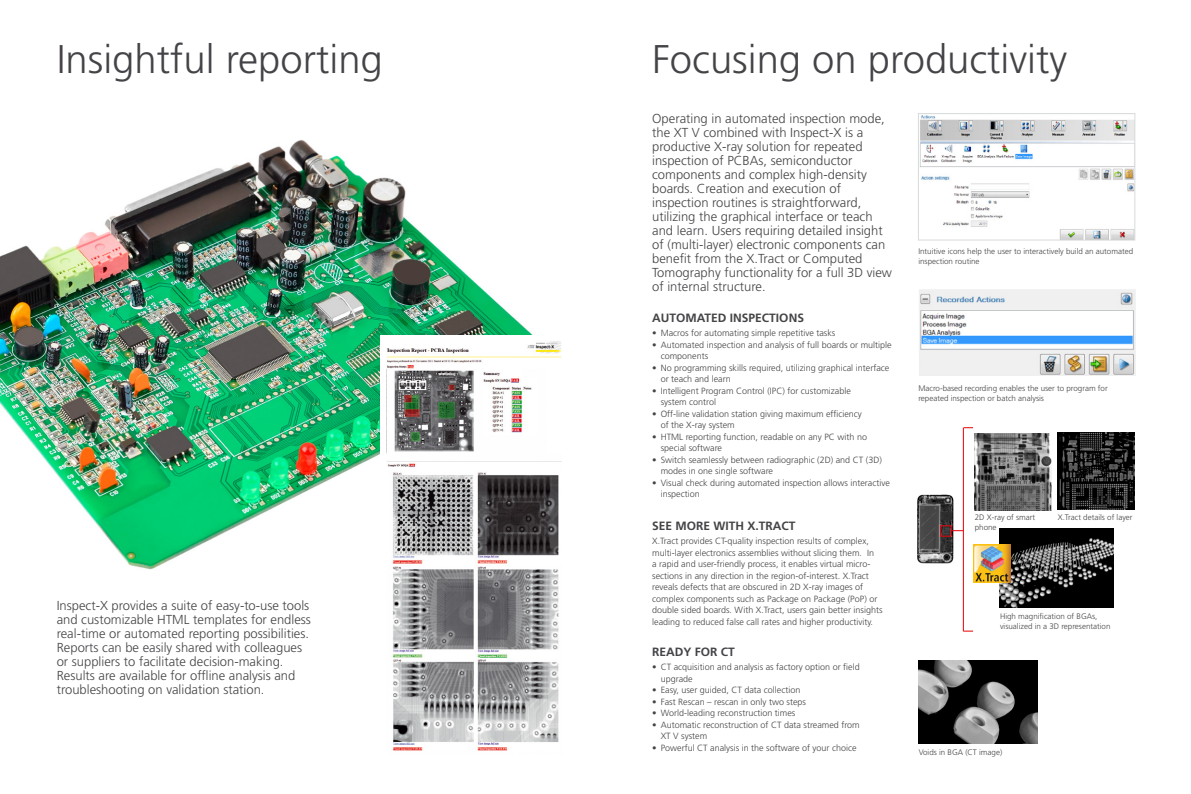
<style>
.page{position:relative;width:1191px;height:794px;background:#fff}
.page>*{position:absolute;margin:0;border:0;box-sizing:border-box;transform-origin:0 0}
.t1{font:300 40px "Frutiger LT Std";color:#454347}
.t2{font:300 13px/14px "Frutiger LT Std";color:#454347}
.t3{font:700 12px "Frutiger LT Std";color:#454347}
.t4{font:300 9px/11.5px "Frutiger LT Std";color:#454347}
.t5{font:300 8px/10px "Frutiger LT Std";color:#454347}
</style>
<div class="page">
<img style="left:0;top:140px;width:533px;height:430px">
<img style="left:919px;top:290px;width:216px;height:86px">
<img style="left:920px;top:115px;width:213px;height:123px">
<div style="left:918px;top:113px;width:217px;height:127px;border:1px solid #d8dbdc"></div>
<div style="left:379px;top:336px;width:188px;height:425px;background:#fff"></div>
<img style="left:386px;top:341px;width:175px;height:410px">
<img style="left:1058px;top:432px;width:76px;height:77px">
<img style="left:917px;top:494px;width:36px;height:70px">
<div style="left:940px;top:525px;width:11px;height:11px;border:1px solid #e60005"></div>
<img style="left:974px;top:433px;width:77px;height:77px">
<img style="left:999px;top:528px;width:114px;height:80px">
<hr style="left:963px;top:428px;width:1px;height:203px;background:#e60005">
<svg style="left:951px;top:530px;width:12px;height:1px"></svg>
<img style="left:973px;top:545px;width:38px;height:37px">
<img style="left:918px;top:660px;width:119px;height:83px">
<h1 class="t1" style="left:57px;top:36px;width:327px">Insightful reporting</h1>
<h1 class="t1" style="left:652px;top:36px;width:416px">Focusing on productivity</h1>
<p class="t2" style="left:57px;top:598px;width:256px">Inspect-X provides a suite of easy-to-use tools and customizable HTML templates for endless real-time or automated reporting possibilities.<br>Reports can be easily shared with colleagues or suppliers to facilitate decision-making.<br>Results are available for offline analysis and troubleshooting on validation station.</p>
<p class="t2" style="left:652px;top:112px;width:241px">Operating in automated inspection mode, the XT V combined with Inspect-X is a productive X-ray solution for repeated inspection of PCBAs, semiconductor components and complex high-density boards. Creation and execution of inspection routines is straightforward, utilizing the graphical interface or teach and learn. Users requiring detailed insight of (multi-layer) electronic components can benefit from the X.Tract or Computed Tomography functionality for a full 3D view of internal structure.</p>
<h3 class="t3" style="left:652px;top:310px;width:153px">AUTOMATED INSPECTIONS</h3>
<p class="t4" style="left:652px;top:327px;width:185px">• Macros for automating simple repetitive tasks</p>
<p class="t4" style="left:660px;top:339px;width:232px;text-indent:-9px">• Automated inspection and analysis of full boards or multiple components</p>
<p class="t4" style="left:660px;top:362px;width:230px;text-indent:-9px">• No programming skills required, utilizing graphical interface or teach and learn</p>
<p class="t4" style="left:660px;top:385px;width:192px;text-indent:-9px">• Intelligent Program Control (IPC) for customizable system control</p>
<p class="t4" style="left:660px;top:408px;width:203px;text-indent:-9px">• Off-line validation station giving maximum efficiency of the X-ray system</p>
<p class="t4" style="left:660px;top:431px;width:208px;text-indent:-9px">• HTML reporting function, readable on any PC with no special software</p>
<p class="t4" style="left:660px;top:454px;width:223px;text-indent:-9px">• Switch seamlessly between radiographic (2D) and CT (3D) modes in one single software</p>
<p class="t4" style="left:660px;top:477px;width:231px;text-indent:-9px">• Visual check during automated inspection allows interactive inspection</p>
<h3 class="t3" style="left:652px;top:519px;width:145px">SEE MORE WITH X.TRACT</h3>
<p class="t4" style="left:652px;top:535px;width:232px">X.Tract provides CT-quality inspection results of complex, multi-layer electronics assemblies without slicing them. In<br>a rapid and user-friendly process, it enables virtual micro&shy;sections in any direction in the region-of-interest. X.Tract reveals defects that are obscured in 2D X-ray images of complex components such as Package on Package (PoP) or double sided boards. With X.Tract, users gain better insights leading to reduced false call rates and higher productivity.</p>
<h3 class="t3" style="left:652px;top:644px;width:84px">READY FOR CT</h3>
<p class="t4" style="left:660px;top:661px;width:201px;text-indent:-9px">• CT acquisition and analysis as factory option or field upgrade</p>
<p class="t4" style="left:652px;top:684px;width:150px">• Easy, user guided, CT data collection</p>
<p class="t4" style="left:652px;top:696px;width:155px">• Fast Rescan – rescan in only two steps</p>
<p class="t4" style="left:652px;top:707px;width:145px">• World-leading reconstruction times</p>
<p class="t4" style="left:660px;top:719px;width:201px;text-indent:-9px">• Automatic reconstruction of CT data streamed from<br>XT V system</p>
<p class="t4" style="left:652px;top:742px;width:206px">• Powerful CT analysis in the software of your choice</p>
<p class="t5" style="left:918px;top:246px;width:216px">Intuitive icons help the user to interactively build an automated inspection routine</p>
<p class="t5" style="left:918px;top:383px;width:191px">Macro-based recording enables the user to program for repeated inspection or batch analysis</p>
<p class="t5" style="left:974px;top:512px;width:62px">2D X-ray of smart phone</p>
<p class="t5" style="left:1057px;top:512px;width:76px">X.Tract details of layer</p>
<p class="t5" style="left:1000px;top:611px;width:112px">High magnification of BGAs, visualized in a 3D representation</p>
<p class="t5" style="left:918px;top:747px;width:85px">Voids in BGA (CT image)</p>
</div>
